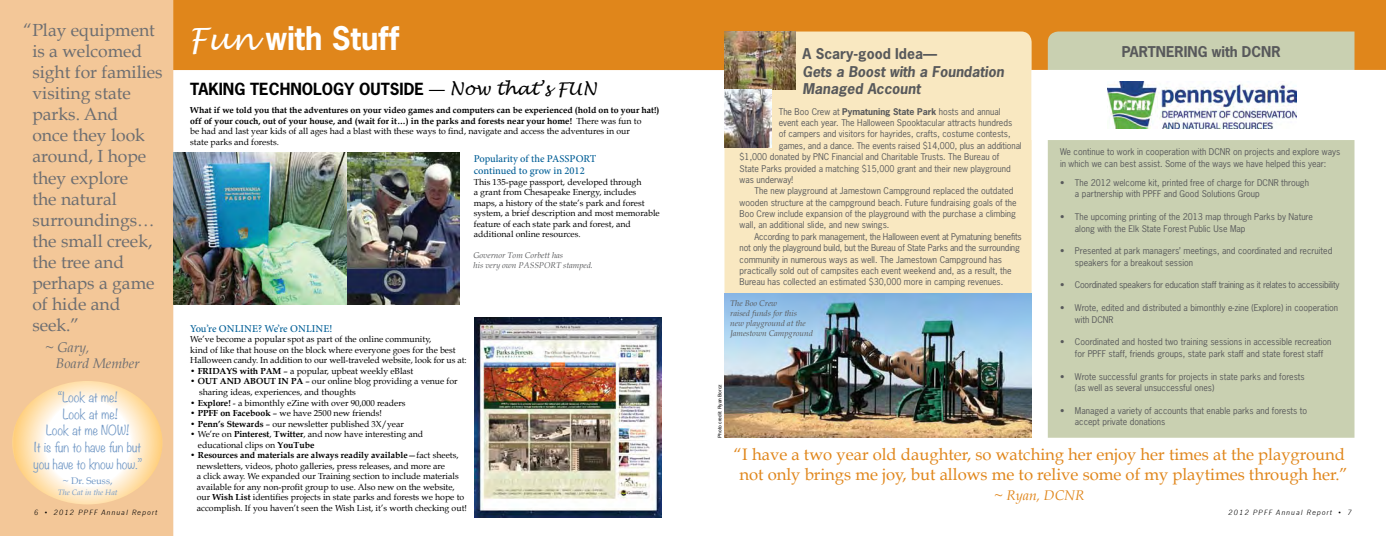
<style>
.page{position:relative;width:1386px;height:536px;background:#fff}
.page>*{position:absolute;margin:0;border:0;box-sizing:border-box;transform-origin:0 0}
.t1{font:700 30.62px "News Gothic Std";color:#fff}
.t2{font:17.5px/21px "Book Antiqua";color:#6d6e71}
.t3{font:16.62px/19.9px "Book Antiqua";color:#e0861b;text-align:center}
.t4{font:700 15.75px "News Gothic Std";color:#000}
.t5{font:italic 700 14px/17.5px "News Gothic Std";color:#58595b}
.t6{font:700 14px "News Gothic Std";color:#58595b}
.t7{font:italic 14px/16.8px "Book Antiqua";color:#6d6e71}
.t8{font:italic 14px "Book Antiqua";color:#e0861b}
.t9{font:300 12.25px/16.6px "Noteworthy";color:#7399c6;text-align:center}
.t10{font:500 10.5px/12.6px "Minion Pro";color:#005e96}
.t11{font:9.62px "Book Antiqua";color:#7399c6}
.t12{font:8.75px/11.4px "News Gothic Std";color:#58595b}
.t13{font:8.75px/10.5px "Book Antiqua";color:#000}
.t14{font:700 8.75px/10.5px "Book Antiqua";color:#000}
.t15{font:8.75px "News Gothic Std";letter-spacing:-.02em;color:#58595b}
.t16{font:8.75px "News Gothic Std";letter-spacing:-.025em;color:#58595b}
.t17{font:italic 8.31px/10px "Book Antiqua";color:#58595b}
.t18{font:italic 7.88px "Book Antiqua";color:#7399c6}
.t19{font:italic 7px "News Gothic";letter-spacing:.14em;color:#000}
.t20{font:4.81px "Arial";color:#000}
.s1{font-family:"Lucida Handwriting";font-weight:400;font-style:italic}
.s2{font-weight:400}
.s3{font-family:"Lucida Handwriting";font-weight:400;font-style:italic;font-size:17.5px}
.s4{font-weight:700}
</style>
<div class="page">
<div style="left:173px;top:0;width:1213px;height:70px;background:#e0861b"></div>
<div style="left:1048px;top:32px;width:306px;height:405px;background:#c9d0b1"></div>
<div style="left:724px;top:32px;width:308px;height:262px;background:#f9e8c1"></div>
<img style="left:724px;top:294px;width:308px;height:143px">
<img style="left:724px;top:32px;width:72px;height:58px">
<img style="left:724px;top:90px;width:48px;height:58px">
<svg style="left:1048px;top:70px;width:306px;height:70px"></svg>
<img style="left:1107px;top:81px;width:190px;height:48px">
<div style="left:0;top:0;width:173px;height:536px;background:#f3c798"></div>
<div style="left:187px;top:23px;width:506px;height:40px;border:1px solid #e0861b"></div>
<img style="left:173px;top:152px;width:287px;height:152px">
<svg style="left:12px;top:381px;width:151px;height:123px"></svg>
<img style="left:474px;top:317px;width:188px;height:200px">
<h2 class="t2" style="left:32px;top:20px;width:132px;text-indent:-9px">“Play equipment is a welcomed sight for families visiting state parks. And<br>once they look around, I hope they explore<br>the natural surroundings… the small creek, the tree and perhaps a game of hide and seek.”</h2>
<h3 class="t7" style="left:56px;top:338px;width:85px;text-indent:-10px">~ Gary,<br>Board Member</h3>
<h3 class="t9" style="left:33px;top:388px;width:111px">“Look at me!<br>Look at me!<br>Look at me NOW!<br>It is fun to have fun but you have to know how.”</h3>
<p class="t11" style="left:63px;top:475px;width:51px">~ Dr. Seuss,</p>
<p class="t18" style="left:58px;top:487px;width:61px">The Cat in the Hat</p>
<p class="t19" style="left:34px;top:508px;width:125px">6 • 2012 PPFF Annual Report</p>
<h1 class="t1" style="left:188px;top:18px;width:213px"><span class="s1">Fun</span> with Stuff</h1>
<h3 class="t4" style="left:190px;top:79px;width:408px">TAKING TECHNO LOGY OUTSIDE <span class="s2">—</span> <span class="s3">Now that’s FUN</span></h3>
<p class="t14" style="left:190px;top:105px;width:471px">What if we told you that the adventures on your video games and computers can be experienced (hold on to your hat!) off of your couch, out of your house, and (wait for it…) in the parks and forests near your home! <span class="s2">There was fun to<br>be had and last year kids of all ages had a blast with these ways to find, navigate and access the adventures in our<br>state parks and forests.</span></p>
<p class="t10" style="left:474px;top:152px;width:124px">Popularity of the Passport continued to grow in 2012</p>
<p class="t13" style="left:474px;top:176px;width:188px">This 135-page passport, developed through<br>a grant from Chesapeake Energy, includes maps, a history of the state’s park and forest system, a brief description and most memorable feature of each state park and forest, and additional online resources.</p>
<p class="t17" style="left:474px;top:250px;width:121px">Governor Tom Corbett has<br>his very own PASSPORT stamped.</p>
<p class="t10" style="left:190px;top:322px;width:144px">You’re Online? We’re Online!</p>
<p class="t13" style="left:190px;top:334px;width:278px">We’ve become a popular spot as part of the online community,<br>kind of like that house on the block where everyone goes for the best<br>Halloween candy. In addition to our well-traveled website, look for us at:</p>
<p class="t13" style="left:190px;top:365px;width:225px"><span class="s4">• Fridays with Pam</span> – a popular, upbeat weekly eBlast</p>
<p class="t13" style="left:199px;top:376px;width:260px;text-indent:-9px"><span class="s4">• Out and About in PA</span> – our online blog providing a venue for sharing ideas, experiences, and thoughts</p>
<p class="t13" style="left:190px;top:397px;width:217px"><span class="s4">• Explore!</span> - a bimonthly eZine with over 90,000 readers</p>
<p class="t13" style="left:190px;top:407px;width:193px"><span class="s4">• PPFF on Facebook</span> – we have 2500 new friends!</p>
<p class="t13" style="left:190px;top:418px;width:215px"><span class="s4">• Penn’s Stewards</span> – our newsletter published 3X/year</p>
<p class="t13" style="left:198px;top:428px;width:227px;text-indent:-8px"><span class="s4">•</span> We’re on <span class="s4">Pinterest</span>, <span class="s4">Twitter</span>, and now have interesting and educational clips on <span class="s4">YouTube</span></p>
<p class="t13" style="left:197px;top:449px;width:272px;text-indent:-7px"><span class="s4">• Resources and materials are always readily available</span>—fact sheets, newsletters, videos, photo galleries, press releases, and more are<br>a click away. We expanded our Training section to include materials available for any non-profit group to use. Also new on the website, our <span class="s4">Wish List</span> identifies projects in state parks and forests we hope to accomplish. If you haven’t seen the Wish List, it’s worth checking out!</p>
<h3 class="t6" style="left:803px;top:44px;width:136px">A Scary-good Idea—</h3>
<h3 class="t5" style="left:803px;top:63px;width:203px">Gets a Boost with a Foundation<br>Managed Account</h3>
<p class="t12" style="left:779px;top:105px;width:223px">The Boo Crew at <span class="s4">Pymatuning State Park</span> hosts and annual</p>
<p class="t12" style="left:779px;top:117px;width:235px">event each year. The Halloween Spooktacular attracts hundreds</p>
<p class="t12" style="left:779px;top:128px;width:233px">of campers and visitors for hayrides, crafts, costume contests,</p>
<p class="t12" style="left:779px;top:140px;width:245px">games, and a dance. The events raised $14,000, plus an additional</p>
<p class="t12" style="left:740px;top:151px;width:261px">$1,000 donated by PNC Financial and Charitable Trusts. The Bureau of</p>
<p class="t12" style="left:740px;top:162px;width:273px">State Parks provided a matching $15,000 grant and their new playground</p>
<p class="t12" style="left:740px;top:174px;width:55px">was underway!</p>
<p class="t12" style="left:754px;top:185px;width:261px">The new playground at Jamestown Campground replaced the outdated</p>
<p class="t12" style="left:740px;top:196px;width:279px">wooden structure at the campground beach. Future fundraising goals of the</p>
<p class="t12" style="left:740px;top:208px;width:278px">Boo Crew include expansion of the playground with the purchase a climbing</p>
<p class="t12" style="left:740px;top:219px;width:151px">wall, an additional slide, and new swings.</p>
<p class="t15" style="left:754px;top:231px;width:269px">According to park management, the Halloween event at Pymatuning benefits</p>
<p class="t15" style="left:740px;top:242px;width:282px">not only the playground build, but the Bureau of State Parks and the surrounding</p>
<p class="t12" style="left:740px;top:253px;width:264px">community in numerous ways as well. The Jamestown Campground has</p>
<p class="t12" style="left:740px;top:265px;width:273px">practically sold out of campsites each event weekend and, as a result, the</p>
<p class="t12" style="left:740px;top:276px;width:265px">Bureau has collected an estimated $30,000 more in camping revenues.</p>
<p class="t17" style="left:730px;top:298px;width:84px">The Boo Crew<br>raised funds for this<br>new playground at the<br>Jamestown Campground</p>
<p class="t20" style="left:717px;top:437px;width:55px;rotate:-90deg">Photo credit: Ryan Borcz</p>
<h3 class="t6" style="left:1122px;top:43px;width:150px">Partnering with DCNR</h3>
<p class="t12" style="left:1060px;top:146px;width:282px">We continue to work in cooperation with DCNR on projects and explore ways in which we can best assist. Some of the ways we have helped this year:</p>
<p class="t12" style="left:1075px;top:177px;width:236px;text-indent:-15px">• The 2012 welcome kit, printed free of charge for DCNR through a partnership with PPFF and Good Solutions Group</p>
<p class="t12" style="left:1075px;top:211px;width:240px;text-indent:-15px">• The upcoming printing of the 2013 map through Parks by Nature along with the Elk State Forest Public Use Map</p>
<p class="t12" style="left:1075px;top:245px;width:259px;text-indent:-15px">• Presented at park managers’ meetings, and coordinated and recruited speakers for a breakout session</p>
<p class="t16" style="left:1060px;top:279px;width:281px">• Coordinated speakers for education staff training as it relates to accessibility</p>
<p class="t12" style="left:1075px;top:302px;width:265px;text-indent:-15px">• Wrote, edited and distributed a bimonthly e-zine (Explore) in cooperation with DCNR</p>
<p class="t12" style="left:1075px;top:336px;width:258px;text-indent:-15px">• Coordinated and hosted two training sessions in accessible recreation for PP FF staff, friends groups, state park staff and state forest staff</p>
<p class="t12" style="left:1075px;top:370px;width:231px;text-indent:-15px">• Wrote successful grants for projects in state parks and forests (as well as several unsuccessful ones)</p>
<p class="t12" style="left:1075px;top:404px;width:234px;text-indent:-15px">• Managed a variety of accounts that enable parks and forests to accept private donations</p>
<h3 class="t3" style="left:734px;top:444px;width:615px">“I have a two year old daughter, so watching her enjoy her times at the playground not only brings me joy, but allows me to relive some of my playtimes through her.”</h3>
<h3 class="t8" style="left:995px;top:486px;width:91px">~ Ryan, DCNR</h3>
<p class="t19" style="left:1229px;top:508px;width:125px">2012 PPFF Annual Report • 7</p>
</div>
